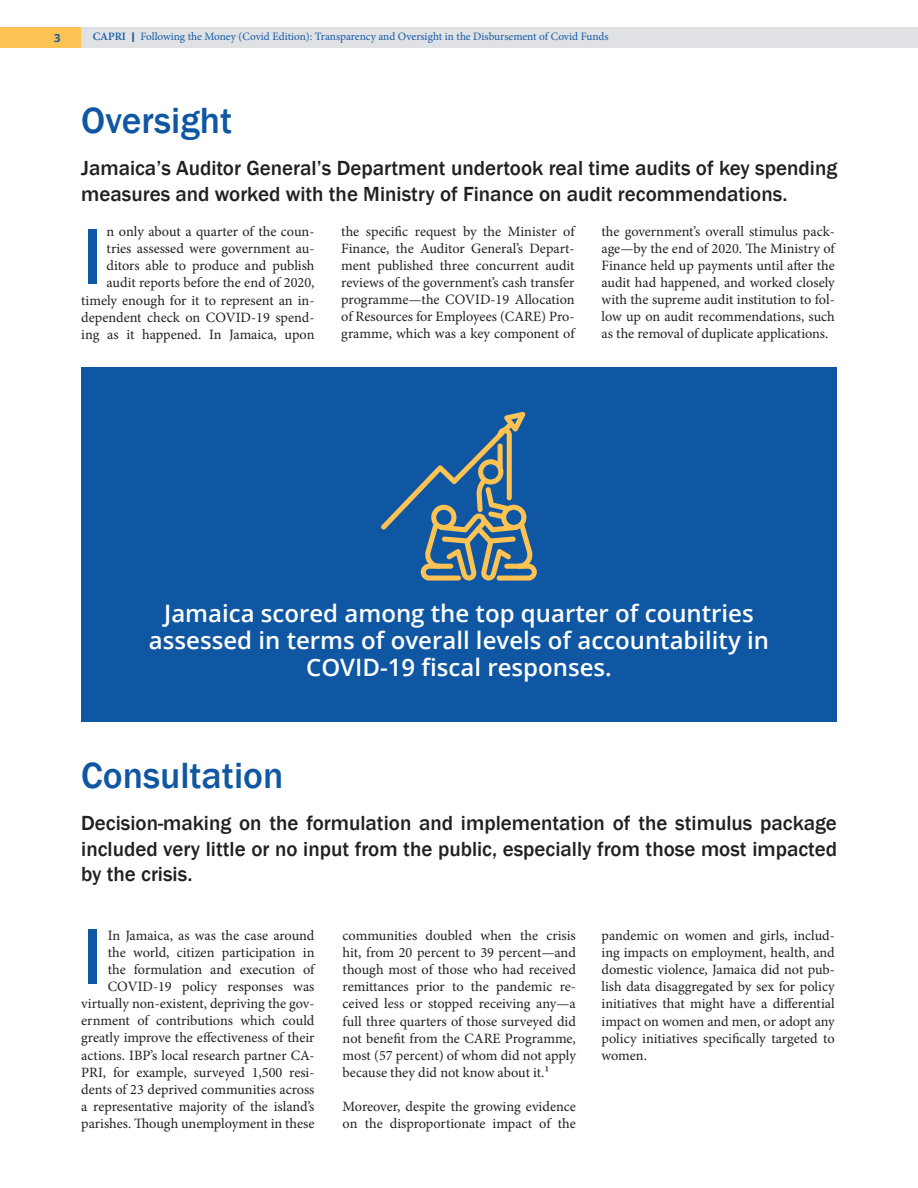
<style>
.page{position:relative;width:918px;height:1188px;background:#fff}
.page>*{position:absolute;margin:0;border:0;box-sizing:border-box;transform-origin:0 0}
.t1{font:500 76.5px "DIN Pro";color:#0f57a3}
.Heading_Blue_Sentenc{font:500 37.5px "Franklin Gothic";color:#0f57a3}
.Pullout_New_Chapter{font:600 24px/27px "Open Sans";color:#fff;text-align:center}
.Heading_Blue_Sentenc-2{font:500 21px/25.2px "Franklin Gothic";color:#231f20}
.Regular_Paragraph_1{font:14.25px/17.1px "Mignon";letter-spacing:-.005em;color:#231f20;text-align:justify}
.t2{font:11.25px "Mignon";color:#135ba6}
.t3{font:700 11.25px "Open Sans";color:#135ba6}
.s1{font-weight:600}
.s2{font-family:"Open Sans";font-weight:600;font-size:13.5px}
</style>
<div class="page">
<div style="left:0;top:27px;width:918px;height:21px;background:#e0e1e5"></div>
<div style="left:0;top:27px;width:81px;height:21px;background:#fec352"></div>
<div style="left:81px;top:367px;width:756px;height:354px;background:#0f57a3"></div>
<svg style="left:381px;top:412px;width:156px;height:169px"></svg>
<p class="t3" style="left:54px;top:30px;width:8px">3</p>
<p class="t2" style="left:93px;top:29px;width:517px"><span class="s1">CAPRI</span> <span class="s2">I</span> Following the Money (Covid Edition): Transparency and Oversight in the Disbursement of Covid Funds</p>
<p class="Heading_Blue_Sentenc" style="left:81px;top:97px;width:153px">Oversight</p>
<p class="Heading_Blue_Sentenc-2" style="left:81px;top:156px;width:758px">Jamaica’s Auditor General’s Department undertook real time audits of key spending measures and worked with the Ministry of Finance on audit recommendations.</p>
<p class="Regular_Paragraph_1" style="left:341px;top:223px;width:235px">the specific request by the Minister of Finance, the Auditor General’s Depart&shy;ment published three concurrent audit reviews of the government’s cash transfer programme—the COVID-19 Allocation of Resources for Employees (CARE) Pro&shy;gramme, which was a key component of</p>
<p class="t1" style="left:81px;top:207px;width:24px">I</p>
<p class="Regular_Paragraph_1" style="left:602px;top:223px;width:235px">the government’s overall stimulus pack&shy;age—by the end of 2020. The Ministry of Finance held up payments until after the audit had happened, and worked closely with the supreme audit institution to fol&shy;low up on audit recommendations, such as the removal of duplicate applications.</p>
<p class="Regular_Paragraph_1" style="left:81px;top:223px;width:235px;text-align:right">n only about a quarter of the coun&shy;tries assessed were government au&shy;ditors able to produce and publish audit reports before the end of 2020, timely enough for it to represent an in&shy;dependent check on COVID-19 spend&shy;ing as it happened. In Jamaica, upon</p>
<p class="Pullout_New_Chapter" style="left:164px;top:599px;width:591px">Jamaica scored among the top quarter of countries</p>
<p class="Pullout_New_Chapter" style="left:149px;top:626px;width:622px">assessed in terms of overall levels of accountability in<br>COVID-19 fiscal responses.</p>
<p class="Heading_Blue_Sentenc" style="left:81px;top:752px;width:204px">Consultation</p>
<p class="Heading_Blue_Sentenc-2" style="left:81px;top:811px;width:757px;text-align:justify">Decision-making on the formulation and implementation of the stimulus package included very little or no input from the public, especially from those most impacted by the crisis.</p>
<p class="t1" style="left:81px;top:907px;width:24px">I</p>
<p class="Regular_Paragraph_1" style="left:343px;top:927px;width:235px">communities doubled when the crisis hit, from 20 percent to 39 percent—and though most of those who had received remittances prior to the pandemic re&shy;ceived less or stopped receiving any—a full three quarters of those surveyed did not benefit from the CARE Programme, most (57 percent) of whom did not apply because they did not know about it.1</p>
<p class="Regular_Paragraph_1" style="left:343px;top:1098px;width:235px">Moreover, despite the growing evidence on the disproportionate impact of the</p>
<p class="Regular_Paragraph_1" style="left:81px;top:927px;width:235px;text-align:right">In Jamaica, as was the case around<br>the world, citizen participation in<br>the formulation and execution of COVID-19 policy responses was virtually non-existent, depriving the gov&shy;ernment of contributions which could greatly improve the effectiveness of their actions. IBP’s local research partner CA-PRI, for example, surveyed 1,500 resi&shy;dents of 23 deprived communities across a representative majority of the island’s parishes. Though unemployment in these</p>
<p class="Regular_Paragraph_1" style="left:602px;top:927px;width:235px">pandemic on women and girls, includ&shy;ing impacts on employment, health, and domestic violence, Jamaica did not pub&shy;lish data disaggregated by sex for policy initiatives that might have a differential impact on women and men, or adopt any policy initiatives specifically targeted to women.</p>
</div>
